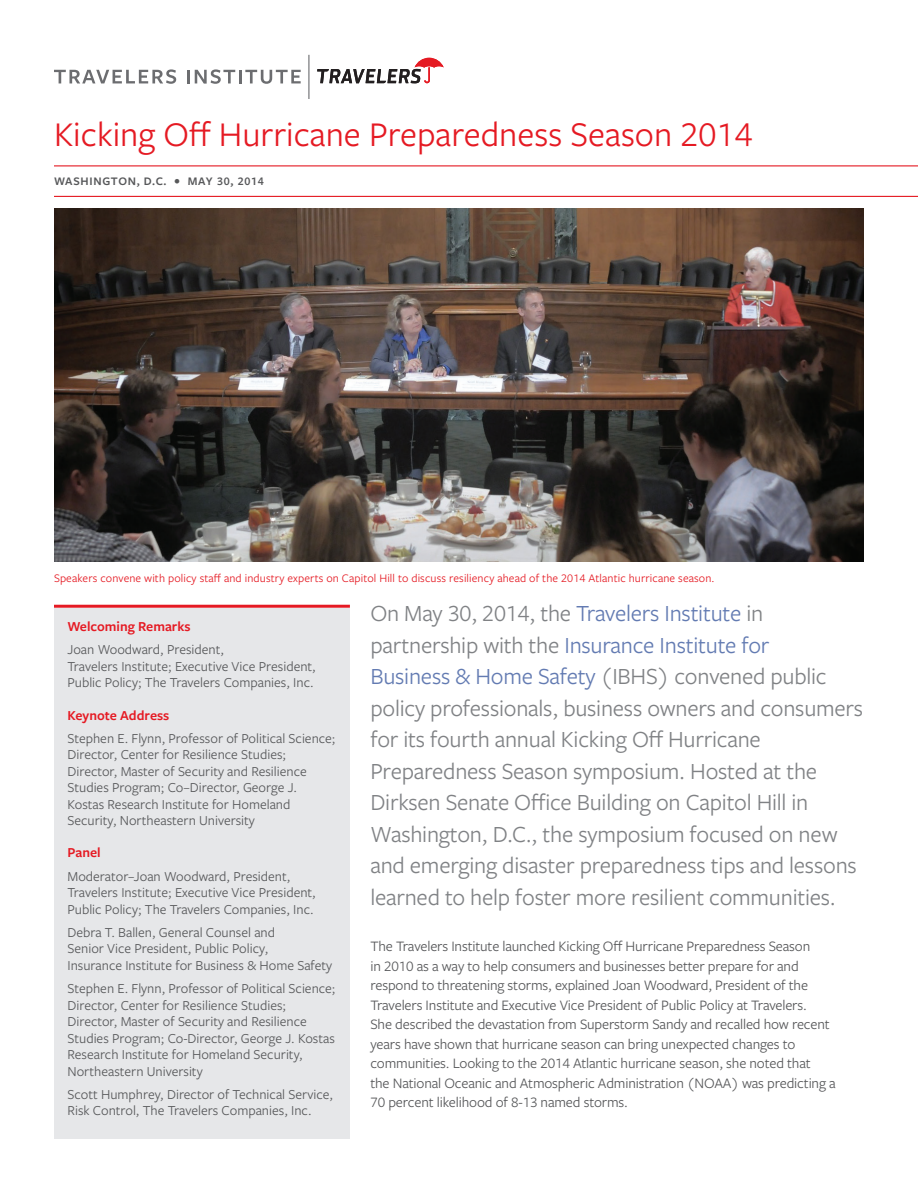
<style>
.page{position:relative;width:918px;height:1188px;background:#fff}
.page>*{position:absolute;margin:0;border:0;box-sizing:border-box;transform-origin:0 0}
.t1{font:36px "Freight Sans Pro";color:#e51a23}
.Body_copy{font:24px/31.5px "Freight Sans Pro";letter-spacing:-.01em;color:#808285}
.Body_copy-2{font:15px/19.5px "Freight Sans Pro";letter-spacing:-.01em;color:#57585a}
.Body_copy-3{font:14.25px/16.5px "Freight Sans Pro";color:#57585a}
.t2{font:600 14.25px "Freight Sans Pro";color:#e51a23}
.Body_copy-4{font:12px "Freight Sans Pro";letter-spacing:.01em;color:#e51a23}
.Sub-title_1_line{font:600 12px "Freight Sans Pro";letter-spacing:.06em;color:#57585a}
.s1{color:#637bb2}
</style>
<div class="page">
<hr style="left:54px;top:165px;width:864px;height:1px;background:#e51a23">
<hr style="left:54px;top:196px;width:864px;height:1px;background:#e51a23">
<div style="left:54px;top:608px;width:296px;height:530px;background:#e6e7e9"></div>
<hr style="left:54px;top:605px;width:296px;height:3px;background:#e51a23">
<img style="left:54px;top:208px;width:810px;height:354px">
<svg style="left:317px;top:58px;width:127px;height:25px"></svg>
<hr style="left:308px;top:55px;width:1px;height:44px;background:#6c6d70">
<svg style="left:54px;top:69px;width:122px;height:15px"></svg>
<svg style="left:187px;top:69px;width:114px;height:15px"></svg>
<p class="t1" style="left:54px;top:110px;width:700px">Kicking Off Hurricane Preparedness Season 2014</p>
<p class="Sub-title_1_line" style="left:54px;top:173px;width:211px">WASHINGTON, D.C. • MAY 30, 2014</p>
<p class="Body_copy-4" style="left:54px;top:570px;width:662px">Speakers convene with policy staff and industry experts on Capitol Hill to discuss resiliency ahead of the 2014 Atlantic hurricane season.</p>
<p class="t2" style="left:68px;top:617px;width:125px">Welcoming Remarks</p>
<p class="Body_copy-3" style="left:68px;top:641px;width:250px">Joan Woodward, President,<br>Travelers Institute; Executive Vice President,<br>Public Policy; The Travelers Companies, Inc.</p>
<p class="t2" style="left:68px;top:705px;width:103px">Keynote Address</p>
<p class="Body_copy-3" style="left:68px;top:729px;width:269px">Stephen E. Flynn, Professor of Political Science; Director, Center for Resilience Studies; Director, Master of Security and Resilience Studies Program; Co–Director, George J.<br>Kostas Research Institute for Homeland Security, Northeastern University</p>
<p class="t2" style="left:68px;top:843px;width:35px">Panel</p>
<p class="Body_copy-3" style="left:68px;top:867px;width:250px">Moderator–Joan Woodward, President,<br>Travelers Institute; Executive Vice President,<br>Public Policy; The Travelers Companies, Inc.</p>
<p class="Body_copy-3" style="left:68px;top:923px;width:266px">Debra T. Ballen, General Counsel and<br>Senior Vice President, Public Policy,<br>Insurance Institute for Business &amp; Home Safety</p>
<p class="Body_copy-3" style="left:68px;top:980px;width:269px">Stephen E. Flynn, Professor of Political Science; Director, Center for Resilience Studies; Director, Master of Security and Resilience Studies Program; Co-Director, George J. Kostas Research Institute for Homeland Security, Northeastern University</p>
<p class="Body_copy-3" style="left:68px;top:1085px;width:267px">Scott Humphrey, Director of Technical Service,<br>Risk Control, The Travelers Companies, Inc.</p>
<p class="Body_copy" style="left:370px;top:597px;width:494px">On May 30, 2014, the <span class="s1">Travelers Institute</span> in partnership with the <span class="s1">Insurance Institute for<br>Business &amp; Home Safety</span> (IBHS) convened public policy professionals, business owners and consumers for its fourth annual Kicking Off Hurricane Preparedness Season symposium. Hosted at the Dirksen Senate Office Building on Capitol Hill in Washington, D.C., the symposium focused on new and emerging disaster preparedness tips and lessons learned to help foster more resilient communities.</p>
<p class="Body_copy-2" style="left:370px;top:936px;width:467px">The Travelers Institute launched Kicking Off Hurricane Preparedness Season<br>in 2010 as a way to help consumers and businesses better prepare for and respond to threatening storms, explained Joan Woodward, President of the Travelers Institute and Executive Vice President of Public Policy at Travelers.<br>She described the devastation from Superstorm Sandy and recalled how recent years have shown that hurricane season can bring unexpected changes to communities. Looking to the 2014 Atlantic hurricane season, she noted that<br>the National Oceanic and Atmospheric Administration (NOAA) was predicting a 70 percent likelihood of 8-13 named storms.</p>
</div>
